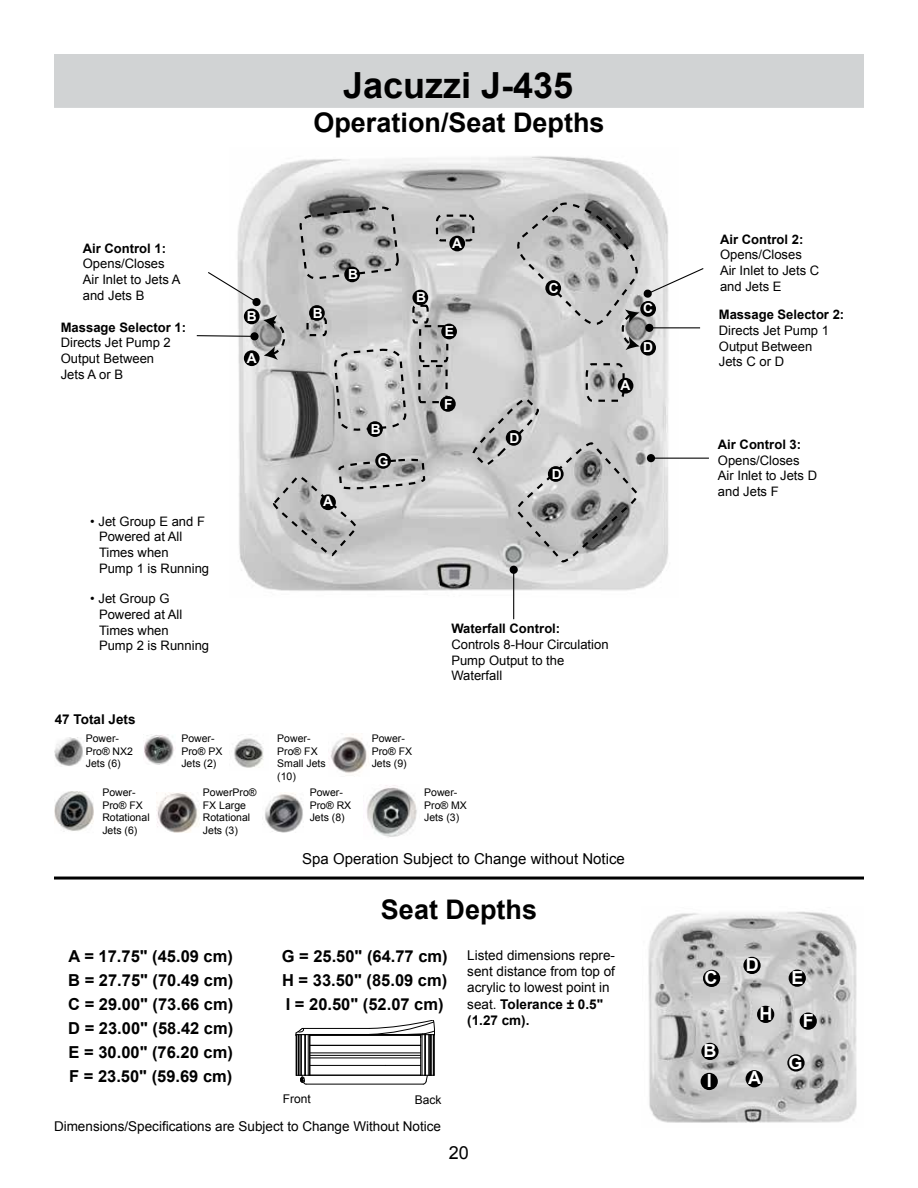
<style>
.page{position:relative;width:918px;height:1188px;background:#fff}
.page>*{position:absolute;margin:0;border:0;box-sizing:border-box;transform-origin:0 0}
.t1{font:700 36px "Arial";color:#000}
.t2{font:700 27px "Arial";color:#000}
.t3{font:700 18px "Arial";color:#fff}
.t4{font:18px "Arial";color:#000}
.t5{font:700 16.5px/24px "Arial";color:#000;text-align:justify}
.t6{font:15px "Arial";color:#000}
.t7{font:700 13.8px "Arial";color:#fff}
.t8{font:13.5px/16.2px "Arial";color:#000}
.t9{font:700 13.5px "Arial";color:#000}
.t10{font:13.05px/15.6px "Arial";color:#010101}
.t11{font:700 13.05px "Arial";color:#010101}
.t12{font:13.05px/15.6px "Arial";color:#000}
.t13{font:12px "Arial";color:#000}
.t14{font:10.5px/12.6px "Arial";color:#000}
.s1{color:#010101}
.s2{font-weight:700;font-size:16.5px}
.s3{font-weight:700}
</style>
<div class="page">
<div style="left:54px;top:54px;width:810px;height:54px;background:#d1d3d4"></div>
<hr style="left:54px;top:877px;width:810px;height:3px;background:#000">
<img style="left:648px;top:911px;width:209px;height:212px">
<div style="left:757px;top:1006px;width:17px;height:17px;background:#000;border-radius:50%"></div>
<div style="left:787px;top:1054px;width:18px;height:18px;background:#000;border-radius:50%"></div>
<div style="left:746px;top:1070px;width:17px;height:17px;background:#000;border-radius:50%"></div>
<div style="left:701px;top:1073px;width:17px;height:17px;background:#000;border-radius:50%"></div>
<div style="left:703px;top:970px;width:17px;height:17px;background:#000;border-radius:50%"></div>
<div style="left:701px;top:1043px;width:18px;height:17px;background:#000;border-radius:50%"></div>
<div style="left:789px;top:970px;width:17px;height:17px;background:#000;border-radius:50%"></div>
<div style="left:743px;top:957px;width:18px;height:17px;background:#000;border-radius:50%"></div>
<div style="left:800px;top:1013px;width:17px;height:17px;background:#000;border-radius:50%"></div>
<svg style="left:296px;top:1020px;width:139px;height:64px"></svg>
<hr style="left:308px;top:1035px;width:1px;height:40px;background:#010101">
<hr style="left:305px;top:1035px;width:1px;height:40px;background:#010101">
<hr style="left:310px;top:1045px;width:111px;height:1px;background:#010101">
<hr style="left:310px;top:1034px;width:110px;height:1px;background:#010101">
<hr style="left:310px;top:1075px;width:110px;height:1px;background:#010101">
<hr style="left:310px;top:1035px;width:111px;height:1px;background:#010101">
<img style="left:330px;top:734px;width:37px;height:39px">
<img style="left:54px;top:737px;width:29px;height:29px">
<img style="left:156px;top:792px;width:43px;height:41px">
<img style="left:265px;top:793px;width:38px;height:40px">
<img style="left:367px;top:785px;width:50px;height:53px">
<img style="left:54px;top:791px;width:39px;height:41px">
<img style="left:234px;top:734px;width:30px;height:34px">
<img style="left:144px;top:734px;width:30px;height:31px">
<img style="left:237px;top:156px;width:442px;height:441px">
<svg style="left:435px;top:213px;width:41px;height:30px"></svg>
<svg style="left:298px;top:205px;width:102px;height:76px;background:#a7a7a7"></svg>
<div style="left:244px;top:309px;width:16px;height:15px;background:#000;border-radius:50%"></div>
<div style="left:244px;top:350px;width:16px;height:16px;background:#000;border-radius:50%"></div>
<svg style="left:640px;top:340px;width:16px;height:16px"></svg>
<svg style="left:469px;top:362px;width:169px;height:203px;background:#bdbdbd"></svg>
<svg style="left:305px;top:304px;width:144px;height:129px;background:#bababa"></svg>
<svg style="left:263px;top:315px;width:25px;height:45px"></svg>
<svg style="left:196px;top:335px;width:54px;height:2px"></svg>
<div style="left:250px;top:332px;width:9px;height:8px;background:#000;border-radius:50%"></div>
<hr style="left:513px;top:570px;width:1px;height:49px;background:#000">
<div style="left:510px;top:566px;width:8px;height:8px;background:#000;border-radius:50%"></div>
<hr style="left:651px;top:458px;width:58px;height:1px;background:#000">
<div style="left:647px;top:454px;width:8px;height:8px;background:#000;border-radius:50%"></div>
<svg style="left:208px;top:271px;width:53px;height:36px"></svg>
<svg style="left:511px;top:200px;width:193px;height:150px"></svg>
<div style="left:367px;top:421px;width:16px;height:16px;background:#000;border-radius:50%"></div>
<svg style="left:271px;top:458px;width:156px;height:98px;background:#bcbcbc"></svg>
<div style="left:375px;top:453px;width:16px;height:16px;background:#000;border-radius:50%"></div>
<div style="left:309px;top:305px;width:16px;height:16px;background:#000;border-radius:50%"></div>
<div style="left:412px;top:290px;width:16px;height:15px;background:#000;border-radius:50%"></div>
<div style="left:344px;top:267px;width:16px;height:15px;background:#000;border-radius:50%"></div>
<div style="left:506px;top:430px;width:16px;height:16px;background:#000;border-radius:50%"></div>
<div style="left:618px;top:378px;width:15px;height:16px;background:#000;border-radius:50%"></div>
<div style="left:449px;top:236px;width:16px;height:15px;background:#000;border-radius:50%"></div>
<div style="left:441px;top:324px;width:16px;height:15px;background:#000;border-radius:50%"></div>
<div style="left:440px;top:396px;width:16px;height:16px;background:#000;border-radius:50%"></div>
<h1 class="t1" style="left:343px;top:61px;width:232px">Jacuzzi J-435</h1>
<h2 class="t2" style="left:313px;top:105px;width:293px">Operation/Seat Depths</h2>
<p class="t11" style="left:83px;top:239px;width:85px">Air Control 1:</p>
<p class="t10" style="left:83px;top:256px;width:99px">Opens/Closes<br>Air Inlet to Jets A and Jets B</p>
<p class="t11" style="left:61px;top:318px;width:127px">Massage Selector 1:</p>
<p class="t10" style="left:61px;top:335px;width:112px">Directs Jet Pump 2<br>Output Between<br>Jets A or B</p>
<p class="t7" style="left:247px;top:307px;width:11px">B</p>
<p class="t7" style="left:247px;top:349px;width:11px">A</p>
<p class="t10" style="left:99px;top:514px;width:112px;text-indent:-9px">• Jet Group E and F<br>Powered at All<br>Times when<br>Pump 1 is Running</p>
<p class="t10" style="left:99px;top:591px;width:112px;text-indent:-9px">• Jet Group G<br>Powered at All<br>Times when<br>Pump 2 is Running</p>
<p class="t7" style="left:313px;top:304px;width:11px">B</p>
<p class="t7" style="left:348px;top:265px;width:11px">B</p>
<p class="t7" style="left:323px;top:492px;width:11px">A</p>
<p class="t7" style="left:371px;top:420px;width:11px">B</p>
<p class="t7" style="left:378px;top:451px;width:12px">G</p>
<p class="t7" style="left:416px;top:288px;width:11px">B</p>
<p class="t7" style="left:452px;top:234px;width:11px">A</p>
<p class="t7" style="left:445px;top:322px;width:11px">E</p>
<p class="t7" style="left:444px;top:395px;width:10px">F</p>
<p class="t7" style="left:549px;top:279px;width:11px">C</p>
<p class="t7" style="left:510px;top:429px;width:11px">D</p>
<p class="t7" style="left:552px;top:465px;width:11px">D</p>
<p class="t7" style="left:621px;top:376px;width:11px">A</p>
<p class="t7" style="left:643px;top:299px;width:11px">C</p>
<p class="t7" style="left:643px;top:338px;width:11px">D</p>
<p class="t11" style="left:451px;top:620px;width:110px">Waterfall Control:</p>
<p class="t12" style="left:451px;top:637px;width:159px">Controls 8-Hour Circulation<br>Pump <span class="s1">Output to the<br>Waterfall</span></p>
<p class="t9" style="left:55px;top:710px;width:82px">47 Total Jets</p>
<p class="t14" style="left:86px;top:732px;width:49px">Power-<br>Pro® NX2<br>Jets (6)</p>
<p class="t14" style="left:102px;top:786px;width:49px">Power-<br>Pro® FX<br>Rotational<br>Jets (6)</p>
<p class="t14" style="left:181px;top:732px;width:43px">Power-<br>Pro® PX<br>Jets (2)</p>
<p class="t14" style="left:203px;top:786px;width:55px">PowerPro®<br>FX Large<br>Rotational<br>Jets (3)</p>
<p class="t14" style="left:277px;top:732px;width:50px">Power-<br>Pro® FX<br>Small Jets (10)</p>
<p class="t14" style="left:372px;top:732px;width:42px">Power-<br>Pro® FX<br>Jets (9)</p>
<p class="t14" style="left:310px;top:786px;width:43px">Power-<br>Pro® RX<br>Jets (8)</p>
<p class="t14" style="left:424px;top:786px;width:44px">Power-<br>Pro® MX<br>Jets (3)</p>
<p class="t6" style="left:302px;top:849px;width:324px">Spa Operation Subject to Change without Notice</p>
<h2 class="t2" style="left:381px;top:891px;width:158px">Seat Depths</h2>
<p class="t5" style="left:68px;top:945px;width:166px">A = 17.75" (45.09 cm)</p>
<p class="t8" style="left:467px;top:947px;width:149px;text-indent:-186px"><span class="s2">G = 25.50" (64.77 cm)</span> Listed dimensions repre&shy;sent distance from top of acrylic to lowest point in seat. <span class="s3">Tolerance ± 0.5" (1.27 cm).</span></p>
<p class="t5" style="left:68px;top:969px;width:167px">B = 27.75" (70.49 cm)</p>
<p class="t5" style="left:282px;top:969px;width:167px">H = 33.50" (85.09 cm)</p>
<p class="t5" style="left:68px;top:993px;width:167px">C = 29.00" (73.66 cm)</p>
<p class="t5" style="left:286px;top:993px;width:159px">I = 20.50" (52.07 cm)</p>
<p class="t5" style="left:68px;top:1017px;width:167px">D = 23.00" (58.42 cm)<br>E = 30.00" (76.20 cm)<br>F = 23.50" (59.69 cm)</p>
<p class="t13" style="left:283px;top:1091px;width:30px">Front</p>
<p class="t13" style="left:415px;top:1092px;width:28px">Back</p>
<p class="t8" style="left:54px;top:1118px;width:389px">Dimensions/Specifications are Subject to Change Without Notice</p>
<h3 class="t4" style="left:449px;top:1140px;width:22px">20</h3>
<p class="t11" style="left:720px;top:230px;width:85px">Air Control 2:</p>
<p class="t10" style="left:720px;top:247px;width:101px">Opens/Closes<br>Air Inlet to Jets C and Jets E</p>
<p class="t11" style="left:719px;top:306px;width:127px">Massage Selector 2:</p>
<p class="t10" style="left:719px;top:323px;width:112px">Directs Jet Pump 1<br>Output Between<br>Jets C or D</p>
<p class="t11" style="left:718px;top:436px;width:85px">Air Control 3:</p>
<p class="t10" style="left:718px;top:453px;width:101px">Opens/Closes<br>Air Inlet to Jets D and Jets F</p>
<h3 class="t3" style="left:705px;top:966px;width:14px">C</h3>
<h3 class="t3" style="left:704px;top:1039px;width:14px">B</h3>
<h3 class="t3" style="left:746px;top:953px;width:14px">D</h3>
<h3 class="t3" style="left:759px;top:1002px;width:14px">H</h3>
<h3 class="t3" style="left:707px;top:1068px;width:7px">I</h3>
<h3 class="t3" style="left:748px;top:1066px;width:14px">A</h3>
<h3 class="t3" style="left:791px;top:966px;width:14px">E</h3>
<h3 class="t3" style="left:803px;top:1009px;width:12px">F</h3>
<h3 class="t3" style="left:789px;top:1050px;width:16px">G</h3>
</div>
